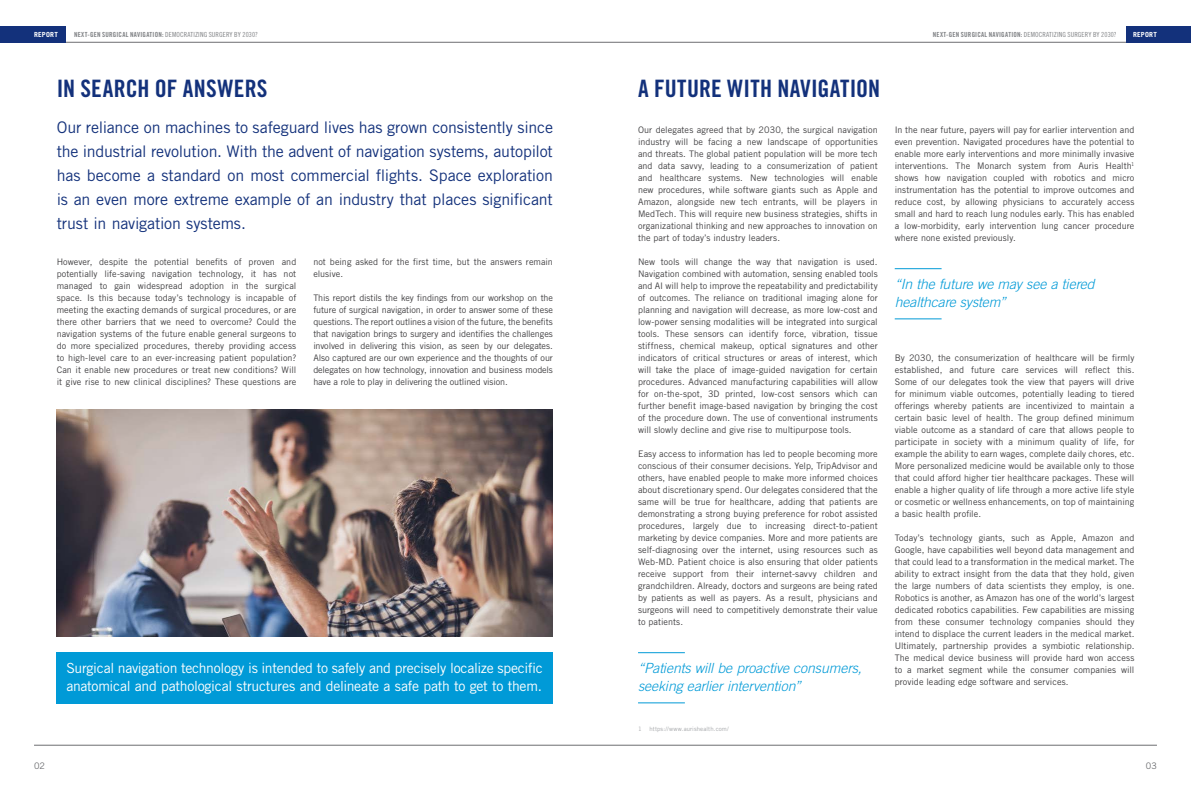
<style>
.page{position:relative;width:1191px;height:792px;background:#fff}
.page>*{position:absolute;margin:0;border:0;box-sizing:border-box;transform-origin:0 0}
.t1{font:24px "Trade Gothic LT Std Bd Cn 20";letter-spacing:.01em;color:#13317b}
.t2{font:16px/24px "Trade Gothic LT Std";letter-spacing:-.01em;color:#13317b;text-align:justify}
.t3{font:14px/18px "Trade Gothic LT Std";letter-spacing:-.02em;color:#fff}
.t4{font:italic 300 14px/18px "Trade Gothic LT Std";letter-spacing:-.005em;color:#009ad7}
.t5{font:9px/12px "Trade Gothic LT Std";letter-spacing:.005em;color:#414042;text-align:justify}
.t6{font:9px "Trade Gothic LT Std";color:#6d6e71}
.t7{font:7px "Trade Gothic LT Std Bd Cn 20";letter-spacing:.03em;color:#808285}
.t8{font:700 7px "Trade Gothic LT Std";letter-spacing:.04em;color:#fff}
.t9{font:6px "Trade Gothic LT Std";letter-spacing:.02em;color:#a3a5a8}
.s1{font-family:"Trade Gothic LT Std Cn 18"}
</style>
<div class="page">
<hr style="left:0;top:42px;width:1191px;height:1px;background:#6d6e71">
<hr style="left:34px;top:745px;width:1123px;height:1px;background:#6d6e71">
<div style="left:1125px;top:26px;width:66px;height:16px;background:#13317b"></div>
<div style="left:0;top:26px;width:65px;height:16px;background:#13317b"></div>
<div style="left:57px;top:652px;width:496px;height:51px;background:#009ad7"></div>
<hr style="left:638px;top:652px;width:47px;height:1px;background:#009ad7">
<hr style="left:638px;top:702px;width:47px;height:1px;background:#009ad7">
<hr style="left:894px;top:268px;width:47px;height:1px;background:#009ad7">
<hr style="left:894px;top:318px;width:47px;height:1px;background:#009ad7">
<img style="left:57px;top:409px;width:496px;height:228px">
<p class="t8" style="left:34px;top:30px;width:25px">REPORT</p>
<p class="t7" style="left:74px;top:30px;width:185px">NEXT-GEN SURGICAL NAVIGATION: <span class="s1">DEMOCRATIZING SURGERY BY 2030?</span></p>
<p class="t7" style="left:933px;top:30px;width:185px">NEXT-GEN SURGICAL NAVIGATION: <span class="s1">DEMOCRATIZING SURGERY BY 2030?</span></p>
<p class="t8" style="left:1133px;top:30px;width:25px">REPORT</p>
<h1 class="t1" style="left:57px;top:74px;width:212px">IN SEARCH OF ANSWERS</h1>
<p class="t2" style="left:57px;top:115px;width:498px">Our reliance on machines to safeguard lives has grown consistently since the industrial revolution. With the advent of navigation systems, autopilot has become a standard on most commercial flights. Space exploration is an even more extreme example of an industry that places significant trust in navigation systems.</p>
<p class="t5" style="left:57px;top:256px;width:241px">However, despite the potential benefits of proven and potentially life-saving navigation technology, it has not managed to gain widespread adoption in the surgical space. Is this because today’s technology is incapable of meeting the exacting demands of surgical procedures, or are there other barriers that we need to overcome? Could the navigation systems of the future enable general surgeons to do more specialized procedures, thereby providing access to high-level care to an ever-increasing patient population?<br>Can it enable new procedures or treat new conditions? Will it give rise to new clinical disciplines? These questions are</p>
<p class="t5" style="left:313px;top:256px;width:241px">not being asked for the first time, but the answers remain elusive.</p>
<p class="t5" style="left:313px;top:292px;width:241px">This report distils the key findings from our workshop on the future of surgical navigation, in order to answer some of these questions. The report outlines a vision of the future, the benefits that navigation brings to surgery and identifies the challenges involved in delivering this vision, as seen by our delegates.<br>Also captured are our own experience and the thoughts of our delegates on how technology, innovation and business models have a role to play in delivering the outlined vision.</p>
<h3 class="t3" style="left:66px;top:659px;width:478px">Surgical navigation technology is intended to safely and precisely localize specific anatomical and pathological structures and delineate a safe path to get to them.</h3>
<h1 class="t1" style="left:638px;top:74px;width:244px">A FUTURE WITH NAVIGATION</h1>
<p class="t5" style="left:638px;top:124px;width:241px">Our delegates agreed that by 2030, the surgical navigation industry will be facing a new landscape of opportunities and threats. The global patient population will be more tech and data savvy, leading to a consumerization of patient and healthcare systems. New technologies will enable new procedures, while software giants such as Apple and Amazon, alongside new tech entrants, will be players in MedTech. This will require new business strategies, shifts in organizational thinking and new approaches to innovation on the part of today’s industry leaders.</p>
<p class="t5" style="left:638px;top:256px;width:241px">New tools will change the way that navigation is used.<br>Navigation combined with automation, sensing enabled tools and AI will help to improve the repeatability and predictability of outcomes. The reliance on traditional imaging alone for planning and navigation will decrease, as more low-cost and low-power sensing modalities will be integrated into surgical tools. These sensors can identify force, vibration, tissue stiffness, chemical makeup, optical signatures and other indicators of critical structures or areas of interest, which will take the place of image-guided navigation for certain procedures. Advanced manufacturing capabilities will allow for on-the-spot, 3D printed, low-cost sensors which can further benefit image-based navigation by bringing the cost of the procedure down. The use of conventional instruments will slowly decline and give rise to multipurpose tools.</p>
<p class="t5" style="left:638px;top:448px;width:241px">Easy access to information has led to people becoming more conscious of their consumer decisions. Yelp, TripAdvisor and others, have enabled people to make more informed choices about discretionary spend. Our delegates considered that the same will be true for healthcare, adding that patients are demonstrating a strong buying preference for robot assisted procedures, largely due to increasing direct-to-patient marketing by device companies. More and more patients are self-diagnosing over the internet, using resources such as Web-MD. Patient choice is also ensuring that older patients receive support from their internet-savvy children and grandchildren. Already, doctors and surgeons are being rated by patients as well as payers. As a result, physicians and surgeons will need to competitively demonstrate their value to patients.</p>
<h3 class="t4" style="left:638px;top:659px;width:225px">“Patients will be proactive consumers, seeking earlier intervention”</h3>
<p class="t9" style="left:638px;top:725px;width:5px">1</p>
<p class="t9" style="left:649px;top:725px;width:81px">https://www.aurishealth.com/</p>
<p class="t5" style="left:894px;top:124px;width:241px">In the near future, payers will pay for earlier intervention and even prevention. Navigated procedures have the potential to enable more early interventions and more minimally invasive interventions. The Monarch system from Auris Health<sup>1 </sup>shows how navigation coupled with robotics and micro instrumentation has the potential to improve outcomes and reduce cost, by allowing physicians to accurately access small and hard to reach lung nodules early. This has enabled a low-morbidity, early intervention lung cancer procedure where none existed previously.</p>
<h3 class="t4" style="left:894px;top:275px;width:201px">“In the future we may see a tiered healthcare system”</h3>
<p class="t5" style="left:894px;top:352px;width:241px">By 2030, the consumerization of healthcare will be firmly established, and future care services will reflect this.<br>Some of our delegates took the view that payers will drive for minimum viable outcomes, potentially leading to tiered offerings whereby patients are incentivized to maintain a certain basic level of health. The group defined minimum viable outcome as a standard of care that allows people to participate in society with a minimum quality of life, for example the ability to earn wages, complete daily chores, etc.<br>More personalized medicine would be available only to those that could afford higher tier healthcare packages. These will enable a higher quality of life through a more active life style or cosmetic or wellness enhancements, on top of maintaining a basic health profile.</p>
<p class="t5" style="left:894px;top:532px;width:241px">Today’s technology giants, such as Apple, Amazon and Google, have capabilities well beyond data management and that could lead to a transformation in the medical market. The ability to extract insight from the data that they hold, given the large numbers of data scientists they employ, is one.<br>Robotics is another, as Amazon has one of the world’s largest dedicated robotics capabilities. Few capabilities are missing from these consumer technology companies should they intend to displace the current leaders in the medical market.<br>Ultimately, partnership provides a symbiotic relationship.<br>The medical device business will provide hard won access to a market segment while the consumer companies will provide leading edge software and services.</p>
<p class="t6" style="left:34px;top:760px;width:12px">02</p>
<p class="t6" style="left:1145px;top:760px;width:13px">03</p>
</div>
